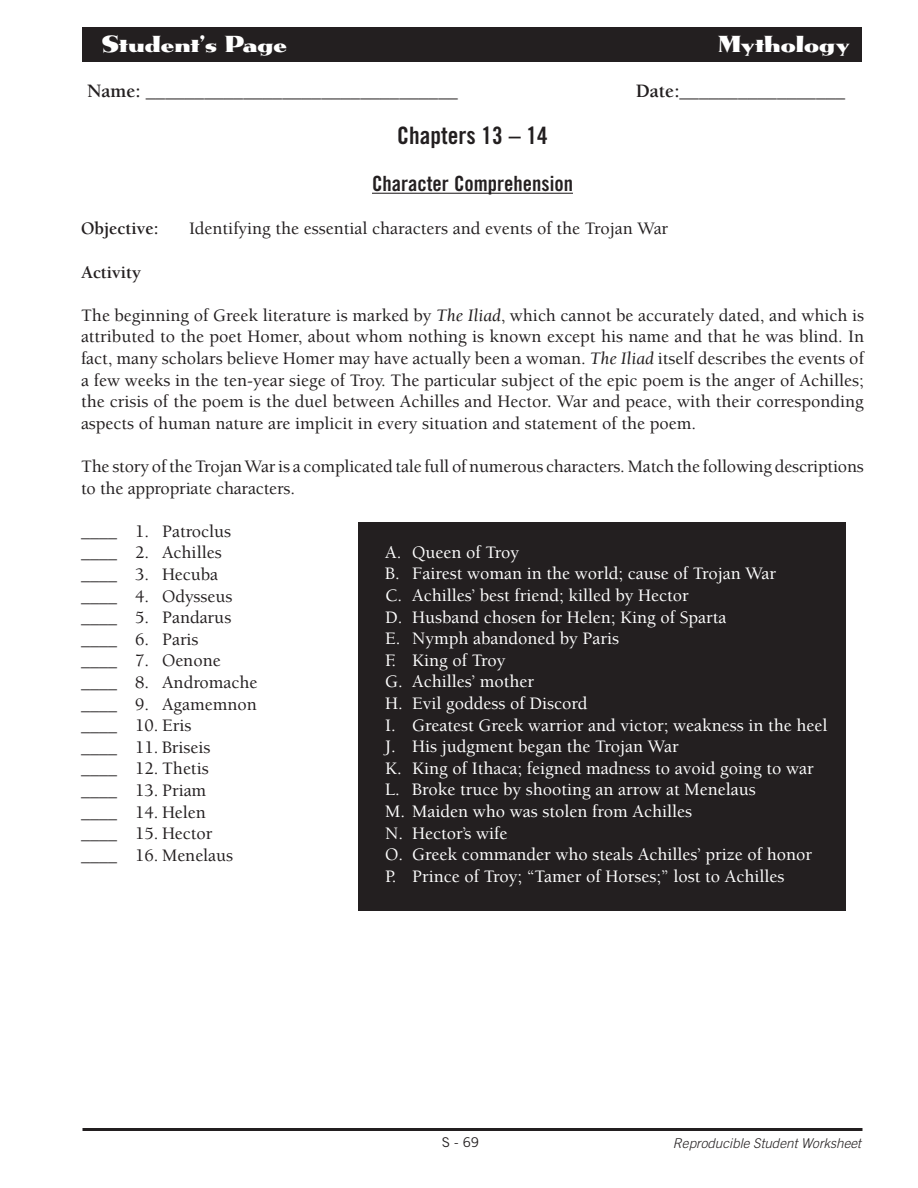
<style>
.page{position:relative;width:918px;height:1188px;background:#fff}
.page>*{position:absolute;margin:0;border:0;box-sizing:border-box;transform-origin:0 0}
.t1{font:24px "Trade Gothic Bold Cond Twenty";color:#231f20}
.t2{font:21px "Metropolis ICG";color:#fff}
.t3{font:21px "Trade Gothic Bold Cond Twenty";color:#231f20}
.t4{font:700 19.5px "Berkeley";color:#231f20}
.t5{font:500 18px/21.6px "Berkeley";color:#231f20}
.t6{font:500 18px/21.6px "Berkeley";color:#fff}
.t7{font:700 18px "Berkeley";color:#231f20}
.t8{font:italic 300 13.5px "Trade Gothic";color:#231f20}
.t9{font:13.5px "Trade Gothic";color:#231f20}
.s1{font-weight:400;font-style:italic}
</style>
<div class="page">
<hr style="left:82px;top:1128px;width:780px;height:3px;background:#231f20">
<div style="left:82px;top:27px;width:780px;height:35px;background:#231f20"></div>
<hr style="left:372px;top:193px;width:201px;height:1px;background:#231f20">
<div style="left:358px;top:523px;width:487px;height:388px;background:#231f20"></div>
<p class="t2" style="left:102px;top:30px;width:225px">Student’s Page-</p>
<p class="t2" style="left:718px;top:30px;width:134px">Mythology</p>
<p class="t4" style="left:87px;top:81px;width:372px">Name: ________________________________</p>
<p class="t4" style="left:636px;top:81px;width:211px">Date:_________________</p>
<h1 class="t1" style="left:397px;top:121px;width:152px">Chapters 13 – 14</h1>
<p class="t3" style="left:372px;top:171px;width:202px">Character Comprehension</p>
<p class="t7" style="left:81px;top:219px;width:79px">Objective:</p>
<p class="t5" style="left:189px;top:218px;width:481px">Identifying the essential characters and events of the Trojan War</p>
<p class="t7" style="left:81px;top:262px;width:62px">Activity</p>
<p class="t5" style="left:81px;top:305px;width:785px;text-align:justify">The beginning of Greek literature is marked by <span class="s1">The Iliad</span>, which cannot be accurately dated, and which is attributed to the poet Homer, about whom nothing is known except his name and that he was blind. In fact, many scholars believe Homer may have actually been a woman. <span class="s1">The Iliad</span> itself describes the events of a few weeks in the ten-year siege of Troy. The particular subject of the epic poem is the anger of Achilles; the crisis of the poem is the duel between Achilles and Hector. War and peace, with their corresponding aspects of human nature are implicit in every situation and statement of the poem.</p>
<p class="t5" style="left:81px;top:456px;width:784px">The story of the Trojan War is a complicated tale full of numerous characters. Match the following descriptions to the appropriate characters.</p>
<p class="t5" style="left:81px;top:521px;width:178px"><span class="s1">____</span> 1. Patroclus <span class="s1">____</span> 2. Achilles <span class="s1">____</span> 3. Hecuba <span class="s1">____</span> 4. Odysseus <span class="s1">____</span> 5. Pandarus <span class="s1">____</span> 6. Paris<br><span class="s1">____</span> 7. Oenone <span class="s1">____</span> 8. Andromache <span class="s1">____</span> 9. Agamemnon <span class="s1">____</span> 10. Eris<br><span class="s1">____</span> 11. Briseis<br><span class="s1">____</span> 12. Thetis<br><span class="s1">____</span> 13. Priam<br><span class="s1">____</span> 14. Helen<br><span class="s1">____</span> 15. Hector<br><span class="s1">____</span> 16. Menelaus</p>
<p class="t6" style="left:385px;top:542px;width:444px">A. Queen of Troy<br>B. Fairest woman in the world; cause of Trojan War<br>C. Achilles’ best friend; killed by Hector<br>D. Husband chosen for Helen; King of Sparta<br>E. Nymph abandoned by Paris<br>F. King of Troy<br>G. Achilles’ mother<br>H. Evil goddess of Discord<br>I. Greatest Greek warrior and victor; weakness in the heel J. His judgment began the Trojan War<br>K. King of Ithaca; feigned madness to avoid going to war L. Broke truce by shooting an arrow at Menelaus<br>M. Maiden who was stolen from Achilles<br>N. Hector’s wife<br>O. Greek commander who steals Achilles’ prize of honor P. Prince of Troy; “Tamer of Horses;” lost to Achilles</p>
<p class="t9" style="left:442px;top:1135px;width:39px">S - 69</p>
<p class="t8" style="left:673px;top:1135px;width:190px">Reproducible Student Worksheet</p>
</div>
